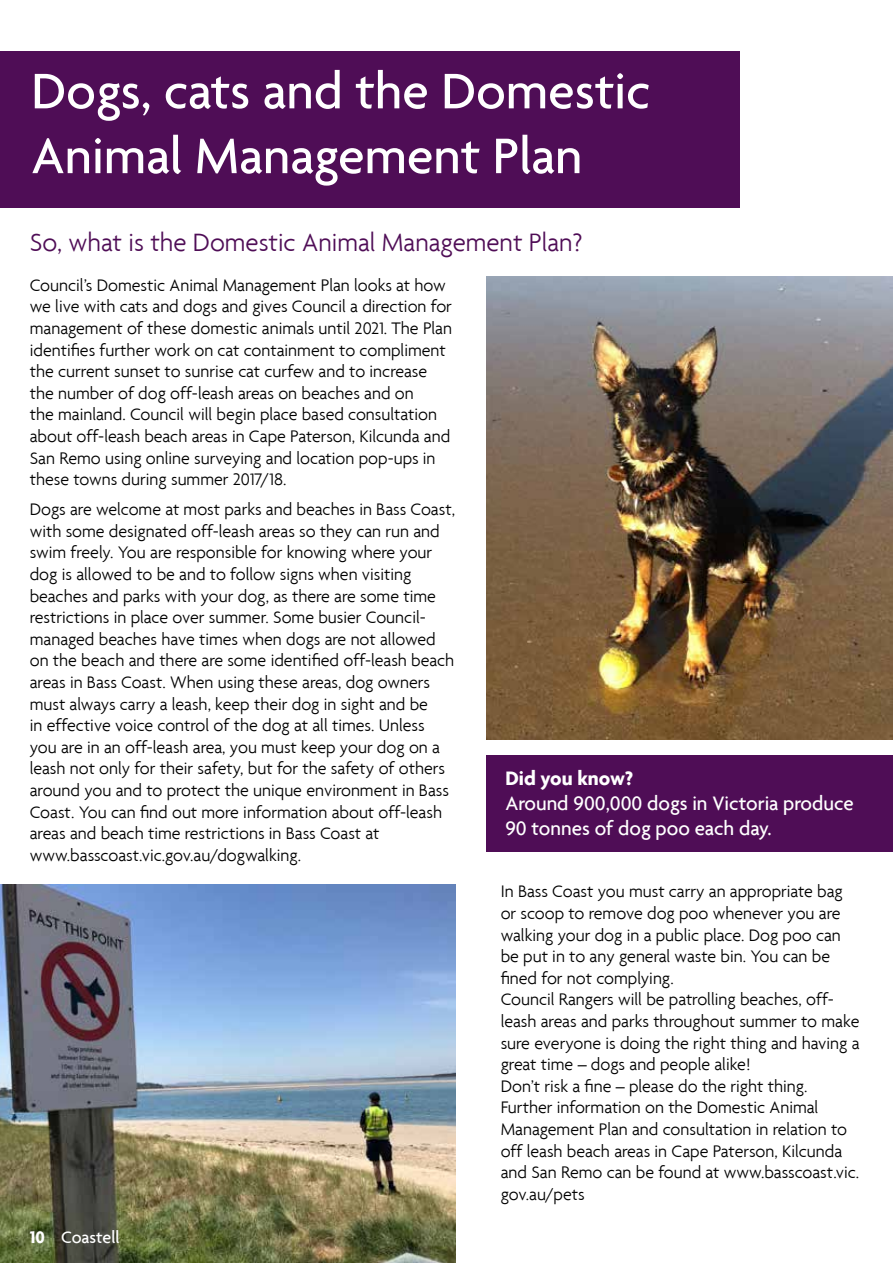
<style>
.page{position:relative;width:893px;height:1263px;background:#fff}
.page>*{position:absolute;margin:0;border:0;box-sizing:border-box;transform-origin:0 0}
.t1{font:500 54px/64.8px "Agenda";color:#fff}
.t2{font:300 27px "Agenda";color:#4f0d56}
.t3{font:500 21px/25.2px "Agenda";color:#fff}
.t4{font:700 21px "Agenda";color:#fff}
.t5{font:300 18px/21.6px "Agenda";color:#000}
.t6{font:500 18px "Agenda";color:#fff}
.s1{font-weight:700}
</style>
<div class="page">
<img style="left:0;top:884px;width:455px;height:379px">
<div style="left:0;top:51px;width:740px;height:156px;background:#4f0d56"></div>
<img style="left:486px;top:276px;width:407px;height:464px">
<div style="left:486px;top:755px;width:407px;height:97px;background:#4f0d56"></div>
<h1 class="t1" style="left:31px;top:57px;width:621px">Dogs, cats and the Domestic<br>Animal Management Plan</h1>
<h2 class="t2" style="left:30px;top:226px;width:554px">So, what is the Domestic Animal Management Plan?</h2>
<p class="t5" style="left:30px;top:274px;width:424px">Council’s Domestic Animal Management Plan looks at how we live with cats and dogs and gives Council a direction for management of these domestic animals until 2021. The Plan identifies further work on cat containment to compliment the current sunset to sunrise cat curfew and to increase the number of dog off-leash areas on beaches and on<br>the mainland. Council will begin place based consultation about off-leash beach areas in Cape Paterson, Kilcunda and San Remo using online surveying and location pop-ups in these towns during summer 2017/18.</p>
<p class="t5" style="left:30px;top:498px;width:427px">Dogs are welcome at most parks and beaches in Bass Coast, with some designated off-leash areas so they can run and swim freely. You are responsible for knowing where your dog is allowed to be and to follow signs when visiting beaches and parks with your dog, as there are some time restrictions in place over summer. Some busier Council&shy;managed beaches have times when dogs are not allowed on the beach and there are some identified off-leash beach areas in Bass Coast. When using these areas, dog owners must always carry a leash, keep their dog in sight and be<br>in effective voice control of the dog at all times. Unless you are in an off-leash area, you must keep your dog on a leash not only for their safety, but for the safety of others around you and to protect the unique environment in Bass Coast. You can find out more information about off-leash areas and beach time restrictions in Bass Coast at www.basscoast.vic.gov.au/dogwalking.</p>
<p class="t6" style="left:30px;top:1226px;width:92px"><span class="s1">10</span> Coastell</p>
<p class="t4" style="left:505px;top:765px;width:130px">Did you know?</p>
<p class="t3" style="left:505px;top:790px;width:350px">Around 900,000 dogs in Victoria produce<br>90 tonnes of dog poo each day.</p>
<p class="t5" style="left:501px;top:880px;width:360px">In Bass Coast you must carry an appropriate bag or scoop to remove dog poo whenever you are walking your dog in a public place. Dog poo can be put in to any general waste bin. You can be fined for not complying.<br>Council Rangers will be patrolling beaches, off&shy;leash areas and parks throughout summer to make sure everyone is doing the right thing and having a great time – dogs and people alike!<br>Don’t risk a fine – please do the right thing.<br>Further information on the Domestic Animal Management Plan and consultation in relation to off leash beach areas in Cape Paterson, Kilcunda and San Remo can be found at www.basscoast.vic. gov.au/pets</p>
</div>
